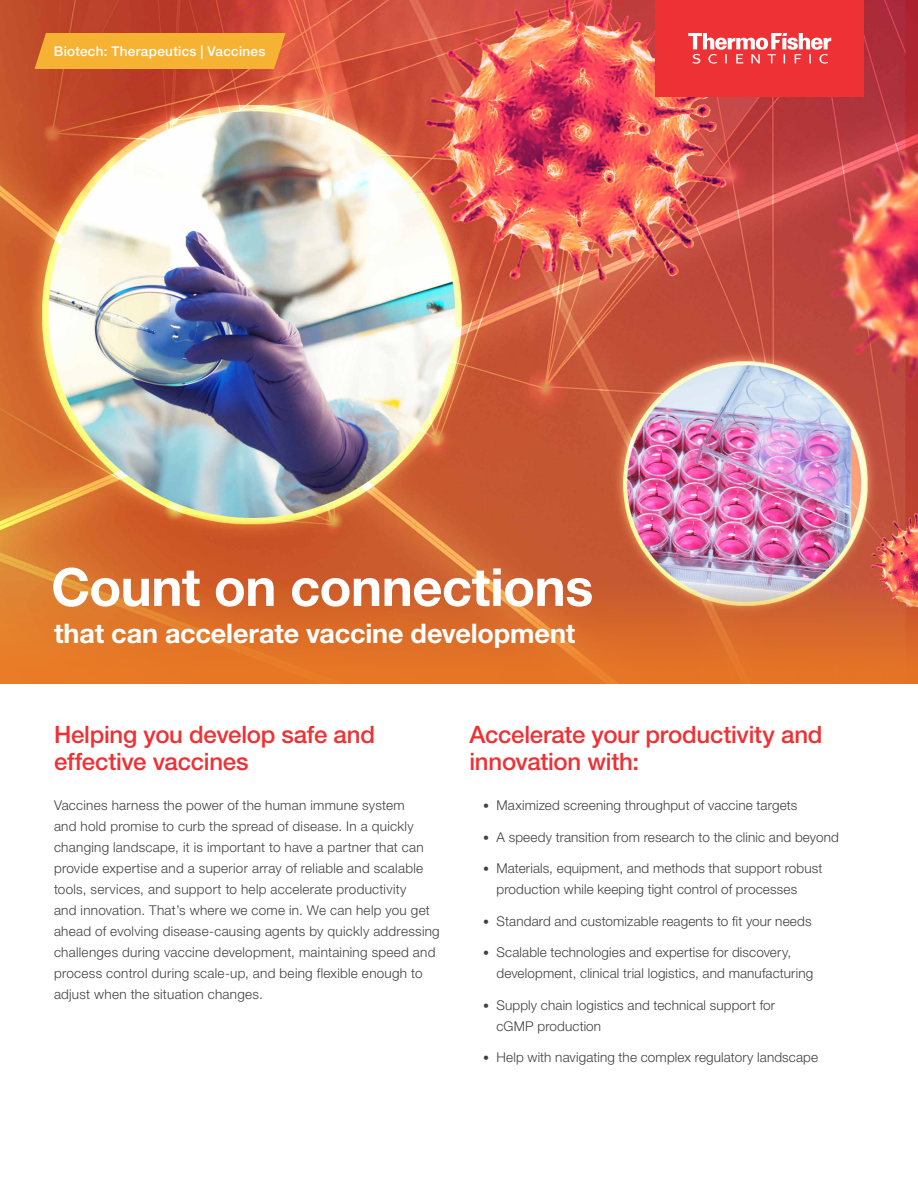
<style>
.page{position:relative;width:918px;height:1188px;background:#fff}
.page>*{position:absolute;margin:0;border:0;box-sizing:border-box;transform-origin:0 0}
.t1{font:700 52.5px "Helvetica Neue LTW1 G";letter-spacing:-.01em;color:#fff}
.t2{font:700 27px "Helvetica Neue LTW1 G";letter-spacing:-.005em;color:#fff}
.t3{font:500 24px/27px "Helvetica Neue LTW1 G";letter-spacing:-.01em;color:#ee3134}
.t4{font:300 13.5px/21px "Helvetica Neue LTW1 G";letter-spacing:.015em;color:#414042}
.t5{font:500 13.5px "Helvetica Neue LTW1 G";letter-spacing:.025em;color:#fff}
.s1{font-size:12px}
</style>
<div class="page">
<img style="left:0;top:0;width:918px;height:558px">
<img style="left:826px;top:147px;width:92px;height:241px">
<svg style="left:0;top:558px;width:918px;height:126px;background:#d97134"></svg>
<svg style="left:35px;top:33px;width:12px;height:36px"></svg>
<div style="left:47px;top:33px;width:225px;height:36px;background:#f6b333"></div>
<svg style="left:272px;top:33px;width:14px;height:36px"></svg>
<div style="left:656px;top:0;width:208px;height:96px;background:#ee3134"></div>
<svg style="left:688px;top:33px;width:143px;height:31px"></svg>
<p class="t5" style="left:54px;top:43px;width:213px">Biotech: Therapeutics | Vaccines</p>
<h1 class="t1" style="left:51px;top:555px;width:544px">Count on connections</h1>
<h2 class="t2" style="left:54px;top:617px;width:523px">that can accelerate vaccine development</h2>
<h3 class="t3" style="left:54px;top:721px;width:323px">Helping you develop safe and effective vaccines</h3>
<p class="t4" style="left:54px;top:795px;width:387px">Vaccines harness the power of the human immune system<br>and hold promise to curb the spread of disease. In a quickly changing landscape, it is important to have a partner that can provide expertise and a superior array of reliable and scalable tools, services, and support to help accelerate productivity<br>and innovation. That’s where we come in. We can help you get ahead of evolving disease-causing agents by quickly addressing challenges during vaccine development, maintaining speed and process control during scale-up, and being flexible enough to adjust when the situation changes.</p>
<h3 class="t3" style="left:470px;top:721px;width:355px">Accelerate your productivity and innovation with:</h3>
<p class="t4" style="left:483px;top:795px;width:316px"><span class="s1">•</span> Maximized screening throughput of vaccine targets</p>
<p class="t4" style="left:483px;top:826px;width:357px"><span class="s1">•</span> A speedy transition from research to the clinic and beyond</p>
<p class="t4" style="left:496px;top:858px;width:327px;text-indent:-14px"><span class="s1">•</span> Materials, equipment, and methods that support robust production while keeping tight control of processes</p>
<p class="t4" style="left:483px;top:910px;width:330px"><span class="s1">•</span> Standard and customizable reagents to fit your needs</p>
<p class="t4" style="left:496px;top:942px;width:318px;text-indent:-14px"><span class="s1">•</span> Scalable technologies and expertise for discovery, development, clinical trial logistics, and manufacturing</p>
<p class="t4" style="left:496px;top:994px;width:280px;text-indent:-14px"><span class="s1">•</span> Supply chain logistics and technical support for cGMP production</p>
<p class="t4" style="left:483px;top:1047px;width:337px"><span class="s1">•</span> Help with navigating the complex regulatory landscape</p>
</div>
